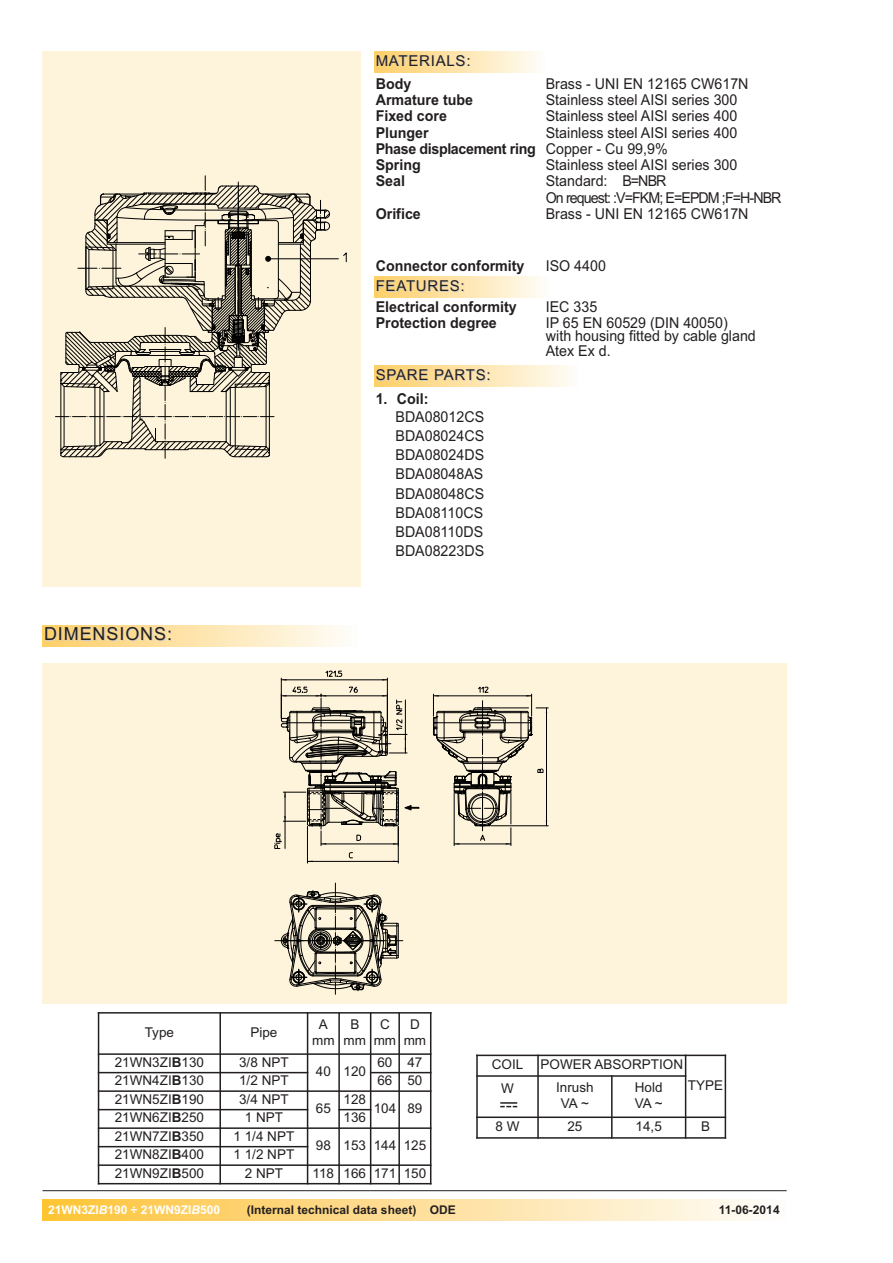
<style>
.page{position:relative;width:893px;height:1263px;background:#fff}
.page>*{position:absolute;margin:0;border:0;box-sizing:border-box;transform-origin:0 0}
.t1{font:18px "Arial";letter-spacing:.05em;color:#231f20}
.t2{font:15px/19.2px "Arial";color:#231f20;scale:.95 1}
.t3{font:700 15px "Arial";color:#231f20;scale:.95 1}
.t4{font:15px/16.2px "Arial";letter-spacing:-.065em;color:#231f20;scale:.95 1}
.t5{font:15px "Arial";letter-spacing:.05em;color:#231f20}
.t6{font:13.5px/16.2px "Arial";color:#231f20;text-align:center}
.t7{font:700 12px "Arial";color:#231f20}
.t8{font:700 12px "Arial";color:#fff}
.s1{font-weight:700}
.s2{font-style:italic}
</style>
<div class="page">
<div style="left:43px;top:1199px;width:744px;height:21px;background:linear-gradient(to right,#fec338,#fefcfb)"></div>
<div style="left:43px;top:625px;width:314px;height:21px;background:linear-gradient(to right,#fece66,#fefdf9)"></div>
<div style="left:374px;top:51px;width:170px;height:21px;background:linear-gradient(to right,#fece67,#fefcf7)"></div>
<div style="left:43px;top:51px;width:318px;height:536px;background:#fef4db"></div>
<hr style="left:268px;top:259px;width:70px;height:1px;background:#000">
<svg style="left:343px;top:252px;width:4px;height:10px"></svg>
<svg style="left:55px;top:176px;width:275px;height:282px"></svg>
<div style="left:43px;top:663px;width:744px;height:340px;background:#fef4db"></div>
<hr style="left:398px;top:826px;width:1px;height:37px;background:#000">
<hr style="left:307px;top:826px;width:1px;height:37px;background:#000">
<hr style="left:281px;top:679px;width:106px;height:1px;background:#000">
<hr style="left:387px;top:678px;width:1px;height:50px;background:#000">
<hr style="left:281px;top:678px;width:1px;height:40px;background:#000">
<svg style="left:325px;top:670px;width:17px;height:7px"></svg>
<svg style="left:275px;top:883px;width:128px;height:111px"></svg>
<svg style="left:274px;top:686px;width:146px;height:176px"></svg>
<svg style="left:433px;top:686px;width:115px;height:160px"></svg>
<hr style="left:43px;top:1190px;width:744px;height:1px;background:#231f20">
<div style="left:374px;top:276px;width:175px;height:22px;background:linear-gradient(to right,#fece66,#fefdf9)"></div>
<div style="left:374px;top:366px;width:204px;height:21px;background:linear-gradient(to right,#fece66,#fefcf8)"></div>
<hr style="left:98px;top:1012px;width:1px;height:172px;background:#231f20">
<hr style="left:219px;top:1012px;width:2px;height:172px;background:#231f20">
<hr style="left:307px;top:1012px;width:1px;height:172px;background:#231f20">
<hr style="left:338px;top:1012px;width:2px;height:172px;background:#231f20">
<hr style="left:370px;top:1012px;width:1px;height:172px;background:#231f20">
<hr style="left:398px;top:1012px;width:2px;height:172px;background:#231f20">
<hr style="left:430px;top:1012px;width:1px;height:172px;background:#231f20">
<hr style="left:98px;top:1012px;width:333px;height:1px;background:#231f20">
<hr style="left:98px;top:1053px;width:333px;height:2px;background:#231f20">
<hr style="left:98px;top:1072px;width:210px;height:1px;background:#231f20">
<hr style="left:370px;top:1072px;width:61px;height:1px;background:#231f20">
<hr style="left:98px;top:1090px;width:333px;height:2px;background:#231f20">
<hr style="left:98px;top:1109px;width:210px;height:1px;background:#231f20">
<hr style="left:338px;top:1109px;width:33px;height:1px;background:#231f20">
<hr style="left:98px;top:1127px;width:333px;height:2px;background:#231f20">
<hr style="left:98px;top:1146px;width:210px;height:1px;background:#231f20">
<hr style="left:98px;top:1164px;width:333px;height:2px;background:#231f20">
<hr style="left:98px;top:1183px;width:333px;height:1px;background:#231f20">
<hr style="left:476px;top:1054px;width:2px;height:85px;background:#231f20">
<hr style="left:537px;top:1054px;width:2px;height:85px;background:#231f20">
<hr style="left:611px;top:1075px;width:2px;height:64px;background:#231f20">
<hr style="left:685px;top:1054px;width:1px;height:85px;background:#231f20">
<hr style="left:725px;top:1054px;width:1px;height:85px;background:#231f20">
<hr style="left:476px;top:1054px;width:250px;height:2px;background:#231f20">
<hr style="left:476px;top:1075px;width:210px;height:2px;background:#231f20">
<hr style="left:476px;top:1116px;width:250px;height:2px;background:#231f20">
<hr style="left:476px;top:1137px;width:250px;height:2px;background:#231f20">
<svg style="left:500px;top:1102px;width:17px;height:5px"></svg>
<p class="t5" style="left:376px;top:52px;width:96px">MATERIALS:</p>
<p class="t3" style="left:376px;top:75px;width:39px">Body</p>
<p class="t2" style="left:546px;top:74px;width:215px">Brass - UNI EN 12165 CW617N</p>
<p class="t3" style="left:376px;top:91px;width:104px">Armature tube</p>
<p class="t2" style="left:546px;top:90px;width:203px">Stainless steel AISI series 300</p>
<p class="t3" style="left:376px;top:108px;width:77px">Fixed core</p>
<p class="t2" style="left:546px;top:107px;width:203px">Stainless steel AISI series 400</p>
<p class="t3" style="left:376px;top:124px;width:57px">Plunger</p>
<p class="t2" style="left:376px;top:124px;width:382px;line-height:16.2px;text-indent:170px">Stainless steel AISI series 400<br><span class="s1">Phase displacement ring</span> Copper - Cu 99,9%<br><span class="s1">Spring</span></p>
<p class="t2" style="left:546px;top:155px;width:203px">Stainless steel AISI series 300</p>
<p class="t3" style="left:376px;top:173px;width:32px">Seal</p>
<p class="t4" style="left:546px;top:173px;width:250px">Standard: B=NBR<br>On request: :V=FKM; E=EPDM ;F=H-NBR</p>
<p class="t3" style="left:376px;top:205px;width:49px">Orifice</p>
<p class="t2" style="left:546px;top:204px;width:215px">Brass - UNI EN 12165 CW617N</p>
<p class="t3" style="left:376px;top:257px;width:158px">Connector conformity</p>
<p class="t2" style="left:546px;top:256px;width:65px">ISO 4400</p>
<p class="t3" style="left:376px;top:298px;width:150px">Electrical conformity</p>
<p class="t2" style="left:546px;top:297px;width:56px">IEC 335</p>
<p class="t3" style="left:376px;top:314px;width:129px">Protection degree</p>
<p class="t2" style="left:546px;top:316px;width:223px;line-height:13.2px">IP 65 EN 60529 (DIN 40050) with housing fitted by cable gland</p>
<p class="t2" style="left:546px;top:341px;width:70px">Atex Ex d.</p>
<p class="t5" style="left:376px;top:277px;width:91px">FEATURES:</p>
<p class="t1" style="left:44px;top:624px;width:130px">DIMENSIONS:</p>
<p class="t5" style="left:376px;top:366px;width:116px">SPARE PARTS:</p>
<p class="t3" style="left:376px;top:390px;width:57px">1. Coil:</p>
<p class="t2" style="left:395px;top:407px;width:95px;text-align:justify">BDA08012CS BDA08024CS BDA08024DS BDA08048AS BDA08048CS BDA08110CS BDA08110DS BDA08223DS</p>
<p class="t6" style="left:145px;top:1024px;width:31px">Type</p>
<p class="t6" style="left:250px;top:1024px;width:29px">Pipe</p>
<p class="t6" style="left:312px;top:1016px;width:24px">A mm</p>
<p class="t6" style="left:344px;top:1016px;width:24px">B mm</p>
<p class="t6" style="left:374px;top:1016px;width:24px">C mm</p>
<p class="t6" style="left:404px;top:1016px;width:24px">D mm</p>
<p class="t6" style="left:115px;top:1054px;width:91px">21WN3ZI<span class="s1">B</span>130</p>
<p class="t6" style="left:239px;top:1054px;width:51px">3/8 NPT</p>
<p class="t6" style="left:316px;top:1063px;width:52px">40 120</p>
<p class="t6" style="left:377px;top:1054px;width:47px">60 47</p>
<p class="t6" style="left:115px;top:1072px;width:91px">21WN4ZI<span class="s1">B</span>130</p>
<p class="t6" style="left:239px;top:1072px;width:51px">1/2 NPT</p>
<p class="t6" style="left:377px;top:1072px;width:47px">66 50</p>
<p class="t6" style="left:115px;top:1091px;width:91px">21WN5ZI<span class="s1">B</span>190</p>
<p class="t6" style="left:239px;top:1091px;width:51px">3/4 NPT</p>
<p class="t6" style="left:316px;top:1100px;width:17px">65</p>
<p class="t6" style="left:344px;top:1091px;width:24px">128</p>
<p class="t6" style="left:374px;top:1100px;width:50px">104 89</p>
<p class="t6" style="left:115px;top:1109px;width:91px">21WN6ZI<span class="s1">B</span>250</p>
<p class="t6" style="left:245px;top:1109px;width:40px">1 NPT</p>
<p class="t6" style="left:344px;top:1109px;width:24px">136</p>
<p class="t6" style="left:115px;top:1128px;width:91px">21WN7ZI<span class="s1">B</span>350</p>
<p class="t6" style="left:233px;top:1128px;width:62px">1 1/4 NPT</p>
<p class="t6" style="left:316px;top:1137px;width:112px">98 153 144 125</p>
<p class="t6" style="left:115px;top:1147px;width:91px">21WN8ZI<span class="s1">B</span>400</p>
<p class="t6" style="left:233px;top:1147px;width:62px">1 1/2 NPT</p>
<p class="t6" style="left:115px;top:1165px;width:91px">21WN9ZI<span class="s1">B</span>500</p>
<p class="t6" style="left:245px;top:1165px;width:40px">2 NPT</p>
<p class="t6" style="left:313px;top:1165px;width:115px">118 166 171 150</p>
<p class="t6" style="left:492px;top:1056px;width:33px">COIL</p>
<p class="t6" style="left:541px;top:1056px;width:144px">POWER ABSORPTION</p>
<p class="t6" style="left:501px;top:1080px;width:14px">W</p>
<p class="t6" style="left:556px;top:1079px;width:39px">Inrush</p>
<p class="t6" style="left:688px;top:1077px;width:37px">TYPE</p>
<p class="t6" style="left:561px;top:1095px;width:29px">VA ~</p>
<p class="t6" style="left:635px;top:1079px;width:29px;text-align:left">Hold<br>VA ~</p>
<p class="t6" style="left:495px;top:1118px;width:26px">8 W</p>
<p class="t6" style="left:567px;top:1118px;width:17px">25</p>
<p class="t6" style="left:636px;top:1118px;width:28px">14,5</p>
<p class="t6" style="left:701px;top:1118px;width:11px">B</p>
<p class="t8" style="left:48px;top:1203px;width:173px">21WN3ZI<span class="s2">B</span>190 ÷ 21WN9ZI<span class="s2">B</span>500</p>
<p class="t7" style="left:247px;top:1203px;width:210px">(Internal technical data sheet) ODE</p>
<p class="t7" style="left:719px;top:1203px;width:62px">11-06-2014</p>
</div>
